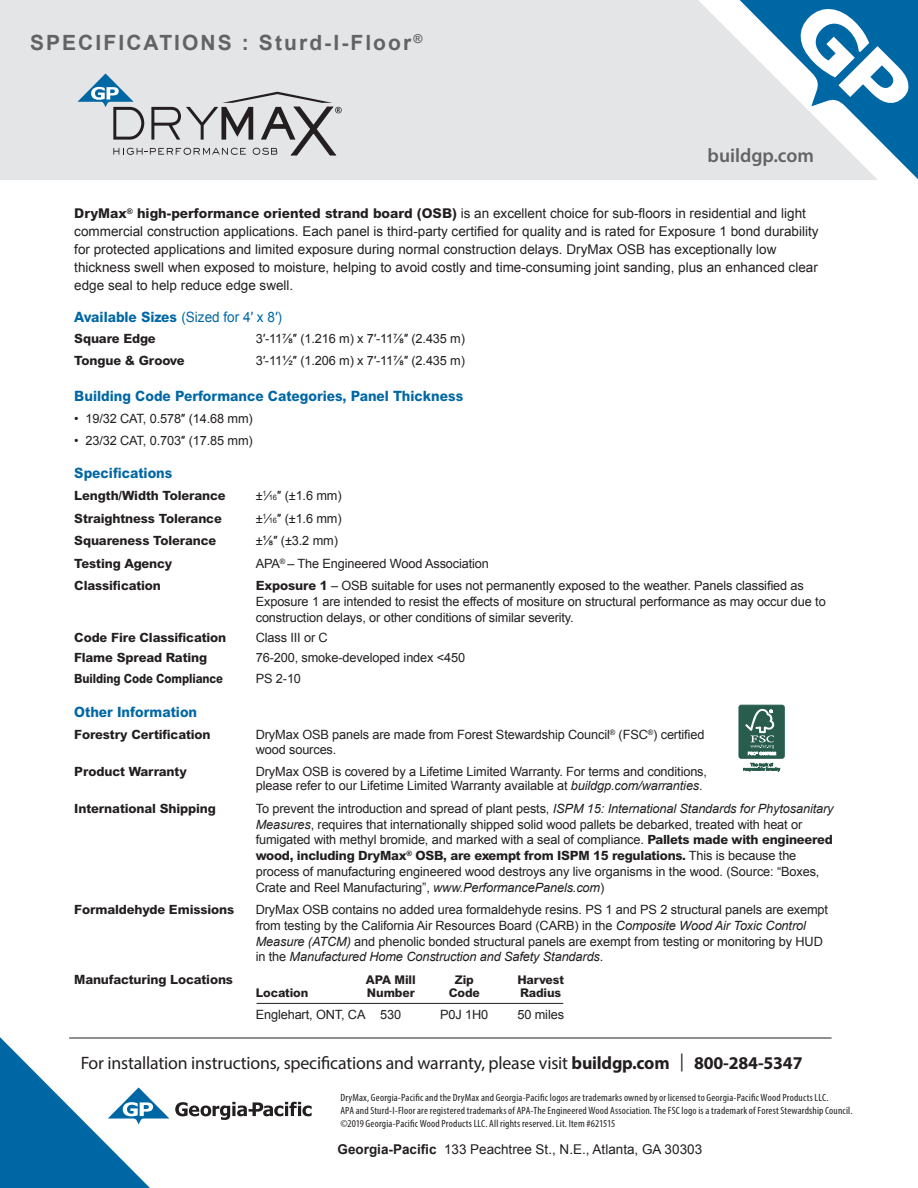
<style>
.page{position:relative;width:918px;height:1188px;background:#fff}
.page>*{position:absolute;margin:0;border:0;box-sizing:border-box;transform-origin:0 0}
.t1{font:700 21px "Arial";letter-spacing:.1em;color:#636366}
.t2{font:600 19.5px "Myriad Pro";color:#636366}
.body_flyer{font:18px "Myriad Pro";letter-spacing:-.01em;color:#231f20}
.spec_subs{font:800 14.25px "Arial MT Pro";color:#0067a5;scale:.95 1}
.spec_subs-2{font:14.25px "Arial";color:#0067a5;scale:.95 1}
.specs_body{font:13.5px/18px "Arial";color:#231f20}
.indent{font:12.75px/15.8px "Arial";letter-spacing:-.01em;color:#231f20}
.indent-2{font:800 12.75px "Arial MT Pro";letter-spacing:-.01em;color:#231f20}
.indent-3{font:800 12.75px "Arial MT Pro";letter-spacing:-.01em;color:#231f20;scale:.88 1}
.indent-4{font:800 12px "Arial MT Pro";letter-spacing:-.01em;color:#231f20}
.body_flyer-2{font:condensed 10.5px/12.8px "Myriad Pro";letter-spacing:.015em;color:#231f20}
.s1{font-family:"Arial MT Pro";font-weight:800}
.s2{font-size:7.5px}
.s3{font-style:italic}
.s4{font-weight:700}
</style>
<div class="page">
<div style="left:0;top:0;width:918px;height:179px;background:#e4e5e7"></div>
<svg style="left:698px;top:0;width:28px;height:180px"></svg>
<svg style="left:726px;top:0;width:192px;height:180px"></svg>
<svg style="left:78px;top:73px;width:264px;height:82px"></svg>
<svg style="left:175px;top:1102px;width:137px;height:18px"></svg>
<hr style="left:256px;top:1003px;width:307px;height:1px;background:#231f20">
<hr style="left:69px;top:1038px;width:763px;height:1px;background:#231f20">
<svg style="left:0;top:1037px;width:169px;height:151px"></svg>
<div style="left:739px;top:705px;width:45px;height:53px;background:#285c4d;border-radius:2px"></div>
<div style="left:739px;top:705px;width:46px;height:54px;border:1px solid #285c4d;border-radius:2px"></div>
<svg style="left:745px;top:709px;width:31px;height:46px"></svg>
<svg style="left:743px;top:763px;width:37px;height:8px"></svg>
<p class="t1" style="left:30px;top:28px;width:394px">SPECIFICATIONS : Sturd-I-Floor<sup>®</sup></p>
<p class="t2" style="left:708px;top:143px;width:108px">buildgp.com</p>
<p class="specs_body" style="left:74px;top:205px;width:746px"><span class="s1">DryMax</span><sup>®</sup> <span class="s1">high-performance oriented strand board (OSB)</span> is an excellent choice for sub-floors in residential and light commercial construction applications. Each panel is third-party certified for quality and is rated for Exposure 1 bond durability for protected applications and limited exposure during normal construction delays. DryMax OSB has exceptionally low thickness swell when exposed to moisture, helping to avoid costly and time-consuming joint sanding, plus an enhanced clear edge seal to help reduce edge swell.</p>
<p class="spec_subs-2" style="left:74px;top:308px;width:220px"><span class="s1">Available Sizes</span> (Sized for 4′ x 8′)</p>
<p class="indent-2" style="left:74px;top:330px;width:83px">Square Edge</p>
<p class="indent" style="left:256px;top:330px;width:211px">3′-11⅞″ (1.216 m) x 7′-11⅞″ (2.435 m)</p>
<p class="indent-2" style="left:74px;top:353px;width:112px">Tongue &amp; Groove</p>
<p class="indent" style="left:256px;top:353px;width:211px">3′-11½″ (1.206 m) x 7′-11⅞″ (2.435 m)</p>
<p class="spec_subs" style="left:74px;top:387px;width:411px">Building Code Performance Categories, Panel Thickness</p>
<p class="indent" style="left:74px;top:411px;width:180px">• 19/32 CAT, 0.578″ (14.68 mm)</p>
<p class="indent" style="left:74px;top:433px;width:180px">• 23/32 CAT, 0.703″ (17.85 mm)</p>
<p class="spec_subs" style="left:74px;top:464px;width:105px">Specifications</p>
<p class="indent-2" style="left:74px;top:488px;width:153px">Length/Width Tolerance</p>
<p class="indent" style="left:256px;top:488px;width:87px">±<sup>1</sup>⁄<span class="s2">16</span>″ (±1.6 mm)</p>
<p class="indent-2" style="left:74px;top:511px;width:149px">Straightness Tolerance</p>
<p class="indent" style="left:256px;top:511px;width:87px">±<sup>1</sup>⁄<span class="s2">16</span>″ (±1.6 mm)</p>
<p class="indent-2" style="left:74px;top:533px;width:144px">Squareness Tolerance</p>
<p class="indent" style="left:256px;top:533px;width:84px">±⅛″ (±3.2 mm)</p>
<p class="indent-2" style="left:74px;top:556px;width:100px">Testing Agency</p>
<p class="indent" style="left:256px;top:556px;width:235px">APA<sup>®</sup> – The Engineered Wood Association</p>
<p class="indent-2" style="left:74px;top:578px;width:88px">Classification</p>
<p class="indent" style="left:256px;top:578px;width:571px"><span class="s1">Exposure 1</span> – OSB suitable for uses not permanently exposed to the weather. Panels classified as<br>Exposure 1 are intended to resist the effects of mositure on structural performance as may occur due to construction delays, or other conditions of similar severity.</p>
<p class="indent-2" style="left:74px;top:630px;width:154px">Code Fire Classification</p>
<p class="indent" style="left:256px;top:630px;width:74px">Class III or C</p>
<p class="indent-2" style="left:74px;top:650px;width:134px">Flame Spread Rating</p>
<p class="indent" style="left:256px;top:650px;width:211px">76-200, smoke-developed index &lt;450</p>
<p class="indent-3" style="left:74px;top:670px;width:171px">Building Code Compliance</p>
<p class="indent" style="left:256px;top:670px;width:47px">PS 2-10</p>
<p class="spec_subs" style="left:74px;top:703px;width:131px">Other Information</p>
<p class="indent-2" style="left:74px;top:727px;width:138px">Forestry Certification</p>
<p class="indent" style="left:256px;top:727px;width:450px">DryMax OSB panels are made from Forest Stewardship Council<sup>®</sup> (FSC<sup>®</sup>) certified</p>
<p class="indent" style="left:256px;top:741px;width:82px">wood sources.</p>
<p class="indent-2" style="left:74px;top:764px;width:114px">Product Warranty</p>
<p class="indent" style="left:256px;top:764px;width:453px">DryMax OSB is covered by a Lifetime Limited Warranty. For terms and conditions,</p>
<p class="indent" style="left:256px;top:778px;width:449px">please refer to our Lifetime Limited Warranty available at <span class="s3">buildgp.com/warranties</span>.</p>
<p class="indent-2" style="left:74px;top:801px;width:143px">International Shipping</p>
<p class="indent" style="left:256px;top:801px;width:579px">To prevent the introduction and spread of plant pests, <span class="s3">ISPM 15: International Standards for Phytosanitary Measures</span>, requires that internationally shipped solid wood pallets be debarked, treated with heat or fumigated with methyl bromide, and marked with a seal of compliance. <span class="s1">Pallets made with engineered wood, including DryMax</span><sup>®</sup> <span class="s1">OSB, are exempt from ISPM 15 regulations.</span> This is because the process of manufacturing engineered wood destroys any live organisms in the wood. (Source: “Boxes, Crate and Reel Manufacturing”, <span class="s3">www.PerformancePanels.com</span>)</p>
<p class="indent-2" style="left:74px;top:902px;width:162px">Formaldehyde Emissions</p>
<p class="indent" style="left:256px;top:902px;width:574px">DryMax OSB contains no added urea formaldehyde resins. PS 1 and PS 2 structural panels are exempt from testing by the California Air Resources Board (CARB) in the <span class="s3">Composite Wood Air Toxic Control Measure (ATCM)</span> and phenolic bonded structural panels are exempt from testing or monitoring by HUD in the <span class="s3">Manufactured Home Construction and Safety Standards</span>.</p>
<p class="indent-2" style="left:74px;top:972px;width:160px">Manufacturing Locations</p>
<p class="indent-4" style="left:366px;top:972px;width:51px">APA Mill</p>
<p class="indent-4" style="left:455px;top:972px;width:21px">Zip</p>
<p class="indent-4" style="left:517px;top:972px;width:48px">Harvest</p>
<p class="indent-4" style="left:256px;top:985px;width:54px">Location</p>
<p class="indent-4" style="left:367px;top:985px;width:49px">Number</p>
<p class="indent-4" style="left:449px;top:985px;width:33px">Code</p>
<p class="indent-4" style="left:520px;top:985px;width:43px">Radius</p>
<p class="indent" style="left:256px;top:1007px;width:147px">Englehart, ONT, CA 530</p>
<p class="indent" style="left:440px;top:1007px;width:50px">P0J 1H0</p>
<p class="indent" style="left:517px;top:1007px;width:48px">50 miles</p>
<p class="body_flyer" style="left:81px;top:1052px;width:723px">For installation instructions, specifications and warranty, please visit <span class="s4">buildgp.com</span> | <span class="s4">800-284-5347</span></p>
<p class="body_flyer-2" style="left:340px;top:1091px;width:490px">DryMax, Georgia-Pacific and the DryMax and Georgia-Pacific logos are trademarks owned by or licensed to Georgia-Pacific Wood Products LLC.</p>
<p class="body_flyer-2" style="left:340px;top:1104px;width:514px">APA and Sturd-I-Floor are registered trademarks of APA-The Engineered Wood Association. The FSC logo is a trademark of Forest Stewardship Council. ©2019 Georgia-Pacific Wood Products LLC. All rights reserved. Lit. Item #621515</p>
<p class="specs_body" style="left:338px;top:1141px;width:366px"><span class="s4">Georgia-Pacific</span> 133 Peachtree St., N.E., Atlanta, GA 30303</p>
</div>
